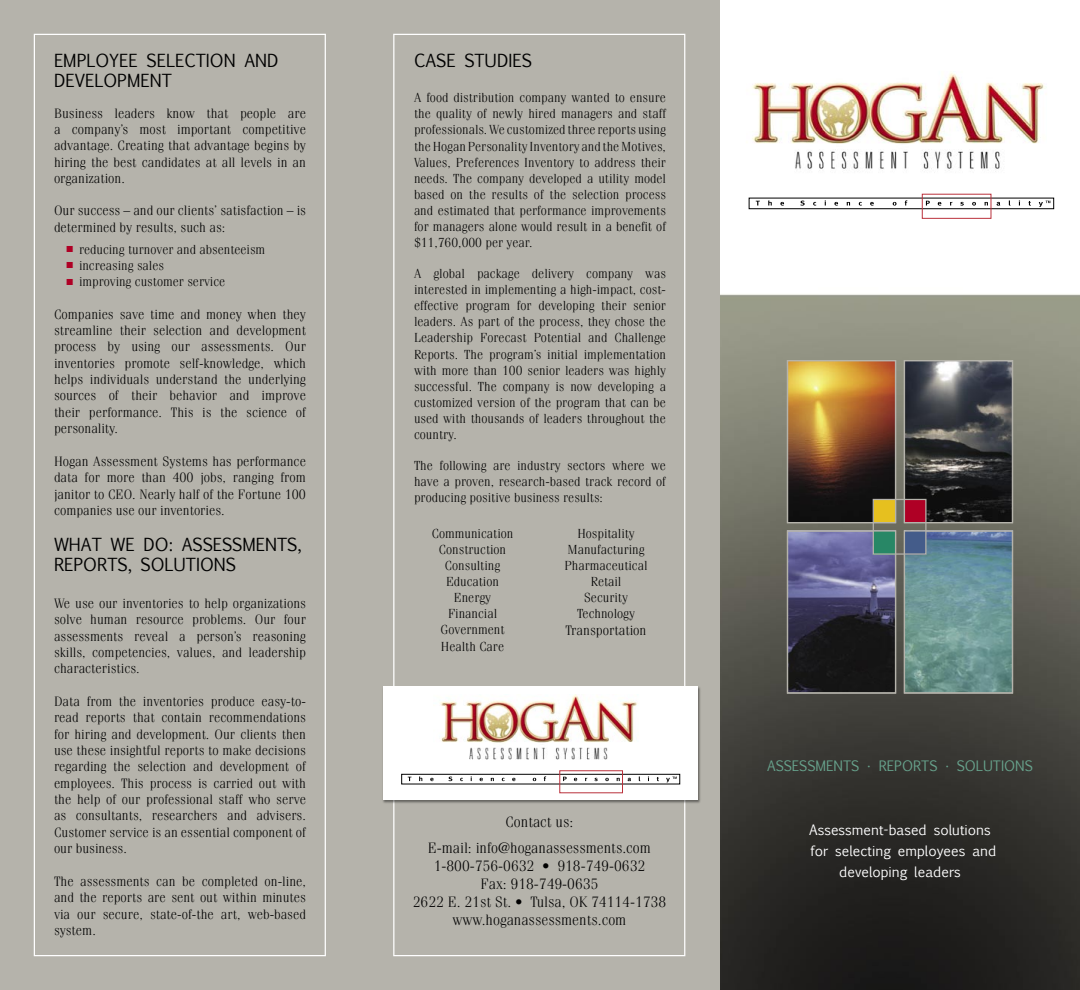
<style>
.page{position:relative;width:1080px;height:990px;background:#fff}
.page>*{position:absolute;margin:0;border:0;box-sizing:border-box;transform-origin:0 0}
.Subhead{font:17.25px/19.5px "Euphemia UCAS";color:#000}
.bullets{font:300 15px "Fenice";color:#000}
.cover_reverse{font:13.75px "Euphemia UCAS";color:#fff}
.t1{font:13.75px "Euphemia UCAS";color:#67a28c}
.t2{font:300 13.75px "Fenice";color:#000}
.Body_copy{font:300 13.62px/16.4px "Fenice";color:#000;text-align:justify}
.Body_copy-2{font:300 13.12px/16.1px "Fenice";color:#000;text-align:justify}
.bullets-2{font:300 13.12px "Fenice";color:#000}
.s1{color:#af0025}
</style>
<div class="page">
<img style="left:720px;top:72px;width:360px;height:918px">
<div style="left:0;top:0;width:720px;height:990px;background:#b5b3ab"></div>
<div style="left:382px;top:686px;width:320px;height:118px;background:#000;opacity:.44"></div>
<div style="left:383px;top:687px;width:315px;height:113px;background:#fff"></div>
<img style="left:440px;top:694px;width:198px;height:66px">
<img style="left:789px;top:362px;width:105px;height:159px">
<img style="left:906px;top:362px;width:105px;height:159px">
<img style="left:789px;top:532px;width:105px;height:160px">
<img style="left:906px;top:532px;width:105px;height:160px">
<div style="left:874px;top:499px;width:22px;height:24px;background:#e6c01f"></div>
<div style="left:904px;top:499px;width:22px;height:24px;background:#af0025"></div>
<div style="left:873px;top:531px;width:22px;height:23px;background:#288766"></div>
<div style="left:904px;top:531px;width:22px;height:23px;background:#445c8a"></div>
<div style="left:873px;top:499px;width:54px;height:56px;border:1px solid #b5b3ab"></div>
<div style="left:787px;top:360px;width:109px;height:163px;border:1px solid #b5b3ab"></div>
<div style="left:904px;top:360px;width:109px;height:163px;border:1px solid #b5b3ab"></div>
<div style="left:904px;top:530px;width:109px;height:164px;border:1px solid #b5b3ab"></div>
<div style="left:749px;top:198px;width:305px;height:11px;border:1px solid #000"></div>
<svg style="left:756px;top:201px;width:4px;height:5px"></svg>
<svg style="left:768px;top:200px;width:4px;height:6px"></svg>
<svg style="left:780px;top:202px;width:4px;height:4px"></svg>
<svg style="left:800px;top:201px;width:5px;height:5px"></svg>
<svg style="left:813px;top:202px;width:3px;height:4px"></svg>
<svg style="left:834px;top:202px;width:4px;height:4px"></svg>
<svg style="left:847px;top:202px;width:3px;height:4px"></svg>
<svg style="left:859px;top:202px;width:3px;height:4px"></svg>
<svg style="left:870px;top:202px;width:4px;height:4px"></svg>
<svg style="left:893px;top:202px;width:4px;height:4px"></svg>
<svg style="left:905px;top:200px;width:3px;height:6px"></svg>
<svg style="left:926px;top:201px;width:4px;height:5px"></svg>
<svg style="left:938px;top:202px;width:3px;height:4px"></svg>
<svg style="left:950px;top:202px;width:3px;height:4px"></svg>
<svg style="left:960px;top:202px;width:4px;height:4px"></svg>
<svg style="left:972px;top:202px;width:4px;height:4px"></svg>
<svg style="left:984px;top:202px;width:4px;height:4px"></svg>
<svg style="left:997px;top:202px;width:3px;height:4px"></svg>
<svg style="left:1009px;top:200px;width:2px;height:6px"></svg>
<svg style="left:1028px;top:201px;width:3px;height:5px"></svg>
<svg style="left:1039px;top:201px;width:11px;height:6px"></svg>
<div style="left:787px;top:530px;width:109px;height:164px;border:1px solid #b5b3ab"></div>
<div style="left:402px;top:774px;width:278px;height:10px;border:1px solid #000"></div>
<svg style="left:419px;top:776px;width:3px;height:5px"></svg>
<svg style="left:430px;top:778px;width:4px;height:3px"></svg>
<svg style="left:448px;top:777px;width:4px;height:4px"></svg>
<svg style="left:563px;top:777px;width:4px;height:4px"></svg>
<svg style="left:594px;top:778px;width:4px;height:3px"></svg>
<svg style="left:605px;top:778px;width:4px;height:3px"></svg>
<svg style="left:666px;top:777px;width:11px;height:5px"></svg>
<p class="Subhead" style="left:54px;top:51px;width:226px">EMPLOYEE SELECTION AND<br>DEVELOPMENT</p>
<p class="Body_copy" style="left:54px;top:105px;width:254px">Business leaders know that people are a company’s most important competitive advantage. Creating that advantage begins by hiring the best candidates at all levels in an organization.</p>
<p class="Body_copy" style="left:54px;top:202px;width:254px">Our success – and our clients’ satisfaction – is determined by results, such as:</p>
<p class="bullets-2" style="left:67px;top:241px;width:200px"><span class="s1">■</span> reducing turnover and absenteeism</p>
<p class="bullets-2" style="left:67px;top:258px;width:99px"><span class="s1">■</span> increasing sales</p>
<p class="bullets-2" style="left:67px;top:274px;width:160px"><span class="s1">■</span> improving customer service</p>
<p class="Body_copy" style="left:54px;top:306px;width:254px">Companies save time and money when they streamline their selection and development process by using our assessments. Our inventories promote self-knowledge, which helps individuals understand the underlying sources of their behavior and improve their performance. This is the science of personality.</p>
<p class="Body_copy" style="left:54px;top:453px;width:254px">Hogan Assessment Systems has performance data for more than 400 jobs, ranging from janitor to CEO. Nearly half of the Fortune 100 companies use our inventories.</p>
<p class="Subhead" style="left:54px;top:535px;width:249px">WHAT WE DO: ASSESSMENTS,<br>REPORTS, SOLUTIONS</p>
<p class="Body_copy" style="left:54px;top:595px;width:254px">We use our inventories to help organizations solve human resource problems. Our four assessments reveal a person’s reasoning skills, competencies, values, and leadership characteristics.</p>
<p class="Body_copy" style="left:54px;top:693px;width:254px">Data from the inventories produce easy-to&shy;read reports that contain recommendations for hiring and development. Our clients then use these insightful reports to make decisions regarding the selection and development of employees. This process is carried out with the help of our professional staff who serve as consultants, researchers and advisers.<br>Customer service is an essential component of our business.</p>
<p class="Body_copy" style="left:54px;top:873px;width:254px">The assessments can be completed on-line, and the reports are sent out within minutes via our secure, state-of-the art, web-based system.</p>
<p class="Subhead" style="left:414px;top:51px;width:119px">CASE STUDIES</p>
<p class="Body_copy-2" style="left:414px;top:89px;width:254px">A food distribution company wanted to ensure the quality of newly hired managers and staff professionals. We customized three reports using the Hogan Personality Inventory and the Motives, Values, Preferences Inventory to address their needs. The company developed a utility model based on the results of the selection process and estimated that performance improvements for managers alone would result in a benefit of $11,760,000 per year.</p>
<p class="Body_copy-2" style="left:414px;top:265px;width:254px">A global package delivery company was interested in implementing a high-impact, cost&shy;effective program for developing their senior leaders. As part of the process, they chose the Leadership Forecast Potential and Challenge Reports. The program’s initial implementation with more than 100 senior leaders was highly successful. The company is now developing a customized version of the program that can be used with thousands of leaders throughout the country.</p>
<p class="Body_copy-2" style="left:414px;top:457px;width:253px">The following are industry sectors where we have a proven, research-based track record of producing positive business results:</p>
<p class="Body_copy-2" style="left:432px;top:525px;width:83px">Communication</p>
<p class="Body_copy-2" style="left:439px;top:541px;width:69px">Construction</p>
<p class="Body_copy-2" style="left:445px;top:557px;width:57px">Consulting</p>
<p class="Body_copy-2" style="left:446px;top:573px;width:54px">Education</p>
<p class="Body_copy-2" style="left:454px;top:589px;width:39px">Energy</p>
<p class="Body_copy-2" style="left:448px;top:606px;width:51px">Financial</p>
<p class="Body_copy-2" style="left:440px;top:622px;width:66px">Government</p>
<p class="Body_copy-2" style="left:441px;top:638px;width:65px">Health Care</p>
<p class="Body_copy-2" style="left:577px;top:525px;width:59px">Hospitality</p>
<p class="Body_copy-2" style="left:568px;top:541px;width:79px">Manufacturing</p>
<p class="Body_copy-2" style="left:565px;top:557px;width:84px">Pharmaceutical</p>
<p class="Body_copy-2" style="left:591px;top:573px;width:32px">Retail</p>
<p class="Body_copy-2" style="left:584px;top:589px;width:45px">Security</p>
<p class="Body_copy-2" style="left:577px;top:606px;width:59px">Technology</p>
<p class="t2" style="left:566px;top:622px;width:82px">Transportation</p>
<p class="bullets" style="left:506px;top:813px;width:69px">Contact us:</p>
<p class="bullets" style="left:428px;top:839px;width:225px">E-mail: info@hoganassessments.com</p>
<p class="bullets" style="left:434px;top:857px;width:213px">1-800-756-0632 • 918-749-0632</p>
<p class="bullets" style="left:481px;top:875px;width:119px">Fax: 918-749-0635</p>
<p class="bullets" style="left:413px;top:893px;width:255px">2622 E. 21st St. • Tulsa, OK 74114-1738</p>
<p class="bullets" style="left:453px;top:911px;width:175px">www.hoganassessments.com</p>
<p class="t1" style="left:767px;top:756px;width:267px">ASSESSMENTS • REPORTS • SOLUTIONS</p>
<p class="cover_reverse" style="left:809px;top:820px;width:183px">Assessment-based solutions</p>
<p class="cover_reverse" style="left:811px;top:841px;width:187px">for selecting employees and</p>
<p class="cover_reverse" style="left:839px;top:862px;width:123px">developing leaders</p>
</div>
